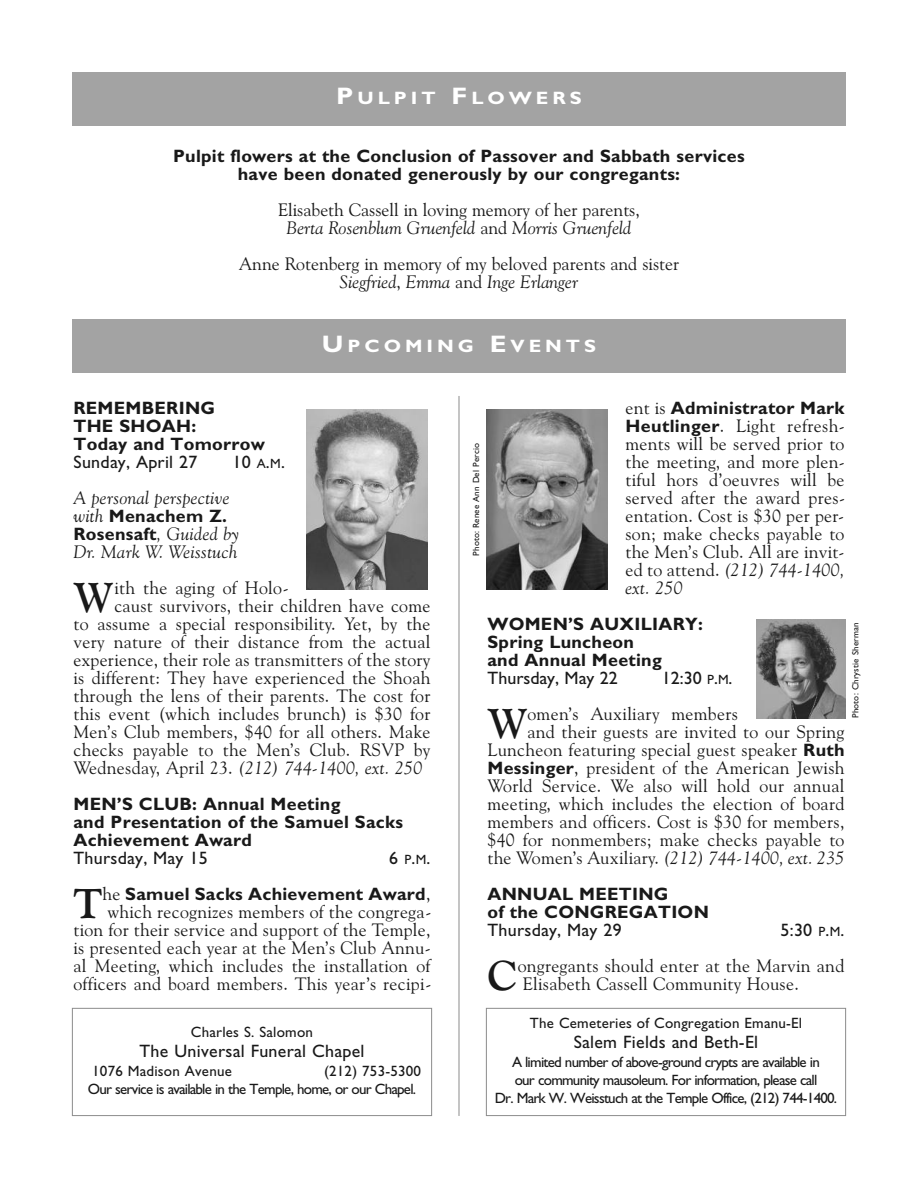
<style>
.page{position:relative;width:918px;height:1188px;background:#fff}
.page>*{position:absolute;margin:0;border:0;box-sizing:border-box;transform-origin:0 0}
.t1{font:700 41.7px "Goudy Old Style BT";color:#191919;scale:.95 1}
.t2{font:700 41.7px "Goudy Old Style BT";color:#191919}
.t3{font:18px/18px "Goudy Old Style BT";letter-spacing:.015em;color:#191919;text-align:justify}
.t4{font:700 18px/18px "Gill Sans";letter-spacing:.015em;color:#191919}
.t5{font:18px "Gill Sans";letter-spacing:.015em;color:#191919}
.t6{font:italic 18px "Goudy Old Style BT";letter-spacing:.015em;color:#191919}
.t7{font:700 18px "Gill Sans";letter-spacing:.2em;color:#fff;scale:1.1 1}
.t8{font:15px/18px "Gill Sans";letter-spacing:-.05em;color:#191919}
.t9{font:15px "Gill Sans";letter-spacing:.015em;color:#191919}
.t10{font:9px "Gill Sans";letter-spacing:.015em;color:#191919}
.s1{font-size:24px}
.s2{font-style:italic}
.s3{font-size:13.5px}
.s4{font-family:"Goudy Old Style BT";font-weight:400;font-style:italic}
.s5{font-style:normal}
.s6{font-family:"Goudy Old Style BT";font-weight:400}
.s7{font-family:"Gill Sans";font-weight:700}
</style>
<div class="page">
<hr style="left:459px;top:396px;width:1px;height:720px;background:#8c8c8c">
<div style="left:72px;top:319px;width:774px;height:54px;background:#a3a3a3"></div>
<div style="left:72px;top:72px;width:774px;height:54px;background:#a3a3a3"></div>
<div style="left:72px;top:1008px;width:360px;height:108px;border:1px solid #8c8c8c"></div>
<div style="left:486px;top:1008px;width:360px;height:108px;border:1px solid #8c8c8c"></div>
<img style="left:306px;top:409px;width:122px;height:180px">
<img style="left:486px;top:409px;width:122px;height:180px">
<img style="left:756px;top:619px;width:90px;height:99px">
<p class="t7" style="left:336px;top:88px;width:225px"><span class="s1">P</span>ULPIT <span class="s1">F</span>LOWERS</p>
<p class="t4" style="left:173px;top:147px;width:573px;text-align:center">Pulpit flowers at the Conclusion of Passover and Sabbath services have been donated generously by our congregants:</p>
<p class="t3" style="left:278px;top:201px;width:363px;text-align:center">Elisabeth Cassell in loving memory of her parents,<br><span class="s2">Berta Rosenblum Gruenfeld</span> and <span class="s2">Morris Gruenfeld</span></p>
<p class="t3" style="left:239px;top:255px;width:442px;text-align:center">Anne Rotenberg in memory of my beloved parents and sister<br><span class="s2">Siegfried</span>, <span class="s2">Emma</span> and <span class="s2">Inge Erlanger</span></p>
<p class="t7" style="left:322px;top:335px;width:251px"><span class="s1">U</span>PCOMING <span class="s1">E</span>VENTS</p>
<p class="t4" style="left:74px;top:399px;width:193px">REMEMBERING<br>THE SHOAH:<br>Today and Tomorrow</p>
<p class="t5" style="left:74px;top:451px;width:126px">Sunday, April 27</p>
<p class="t5" style="left:232px;top:451px;width:54px">10 <span class="s3">A</span>.<span class="s3">M</span>.</p>
<p class="t6" style="left:73px;top:487px;width:158px">A personal perspective</p>
<p class="t4" style="left:73px;top:507px;width:167px"><span class="s4">with</span> Menachem Z.<br>Rosensaft<span class="s4">, Guided by</span></p>
<p class="t6" style="left:73px;top:541px;width:165px">Dr. Mark W. Weisstuch</p>
<h1 class="t1" style="left:74px;top:573px;width:44px">W</h1>
<p class="t3" style="left:114px;top:579px;width:176px">ith the aging of Holo-</p>
<p class="t3" style="left:114px;top:597px;width:318px">caust survivors, their children have come</p>
<p class="t3" style="left:73px;top:615px;width:358px">to assume a special responsibility. Yet, by the</p>
<p class="t3" style="left:73px;top:633px;width:358px">very nature of their distance from the actual</p>
<p class="t3" style="left:73px;top:651px;width:359px">experience, their role as transmitters of the story</p>
<p class="t3" style="left:73px;top:669px;width:359px">is different: They have experienced the Shoah</p>
<p class="t3" style="left:73px;top:687px;width:358px">through the lens of their parents. The cost for</p>
<p class="t3" style="left:73px;top:705px;width:358px">this event (which includes brunch) is $30 for</p>
<p class="t3" style="left:73px;top:723px;width:359px">Men’s Club members, $40 for all others. Make</p>
<p class="t3" style="left:73px;top:741px;width:359px">checks payable to the Men’s Club. RSVP by</p>
<p class="t6" style="left:73px;top:757px;width:350px"><span class="s5">Wednesday, April 23.</span> (212) 744-1400, ext. 250</p>
<p class="t4" style="left:73px;top:795px;width:331px">MEN’S CLUB: Annual Meeting<br>and Presentation of the Samuel Sacks<br>Achievement Award</p>
<p class="t5" style="left:73px;top:847px;width:136px">Thursday, May 15</p>
<p class="t5" style="left:389px;top:847px;width:43px">6 <span class="s3">P</span>.<span class="s3">M</span>.</p>
<h1 class="t2" style="left:74px;top:879px;width:30px">T</h1>
<p class="t4" style="left:103px;top:885px;width:329px"><span class="s6">he</span> Samuel Sacks Achievement Award<span class="s6">,</span></p>
<p class="t3" style="left:73px;top:903px;width:359px;text-indent:34px">which recognizes members of the congrega&shy;tion for their service and support of the Temple, is presented each year at the Men’s Club Annu&shy;al Meeting, which includes the installation of officers and board members. This year’s recipi-</p>
<p class="t9" style="left:191px;top:1023px;width:124px">Charles S. Salomon</p>
<p class="t5" style="left:140px;top:1040px;width:226px">The Universal Funeral Chapel</p>
<p class="t9" style="left:92px;top:1062px;width:141px">1076 Madison Avenue</p>
<p class="t8" style="left:88px;top:1062px;width:335px;text-indent:236px">(212) 753-5300<br>Our service is available in the Temple, home, or our Chapel.</p>
<p class="t10" style="left:471px;top:556px;width:114px;rotate:-90deg">Photo: Renee Ann Del Percio</p>
<p class="t4" style="left:626px;top:399px;width:221px"><span class="s6">ent is</span> Administrator Mark</p>
<p class="t3" style="left:626px;top:417px;width:221px"><span class="s7">Heutlinger</span>. Light refresh&shy;ments will be served prior to the meeting, and more plen&shy;tiful hors d’oeuvres will be served after the award pres&shy;entation. Cost is $30 per per&shy;son; make checks payable to the Men’s Club. All are invit&shy;ed to attend. <span class="s2">(212) 744-1400, ext. 250</span></p>
<p class="t4" style="left:488px;top:615px;width:217px">WOMEN’S AUXILIARY:<br>Spring Luncheon<br>and Annual Meeting</p>
<p class="t5" style="left:488px;top:667px;width:132px">Thursday, May 22</p>
<p class="t5" style="left:662px;top:667px;width:72px">12:30 <span class="s3">P</span>.<span class="s3">M</span>.</p>
<h1 class="t1" style="left:488px;top:699px;width:44px">W</h1>
<p class="t3" style="left:527px;top:705px;width:212px">omen’s Auxiliary members</p>
<p class="t10" style="left:850px;top:718px;width:97px;rotate:-90deg">Photo: Chrystie Sherman</p>
<p class="t3" style="left:527px;top:723px;width:319px">and their guests are invited to our Spring</p>
<p class="t3" style="left:488px;top:741px;width:359px">Luncheon featuring special guest speaker <span class="s7">Ruth</span></p>
<p class="t3" style="left:487px;top:759px;width:358px"><span class="s7">Messinger</span>, president of the American Jewish</p>
<p class="t3" style="left:487px;top:777px;width:358px">World Service. We also will hold our annual</p>
<p class="t3" style="left:487px;top:795px;width:358px">meeting, which includes the election of board</p>
<p class="t3" style="left:487px;top:813px;width:359px">members and officers. Cost is $30 for members,</p>
<p class="t3" style="left:487px;top:831px;width:359px">$40 for nonmembers; make checks payable to</p>
<p class="t6" style="left:487px;top:847px;width:358px"><span class="s5">the Women’s Auxiliary.</span> (212) 744-1400, ext. 235</p>
<p class="t4" style="left:487px;top:885px;width:223px">ANNUAL MEETING<br>of the CONGREGATION</p>
<p class="t5" style="left:487px;top:919px;width:136px">Thursday, May 29</p>
<p class="t5" style="left:781px;top:919px;width:65px">5:30 <span class="s3">P</span>.<span class="s3">M</span>.</p>
<h1 class="t2" style="left:488px;top:951px;width:31px">C</h1>
<p class="t3" style="left:518px;top:957px;width:328px">ongregants should enter at the Marvin and<br>Elisabeth Cassell Community House.</p>
<p class="t9" style="left:530px;top:1014px;width:274px">The Cemeteries of Congregation Emanu-El</p>
<p class="t5" style="left:574px;top:1031px;width:186px">Salem Fields and Beth-El</p>
<p class="t8" style="left:495px;top:1053px;width:344px;text-align:center">A limited number of above-ground crypts are available in<br>our community mausoleum. For information, please call<br>Dr. Mark W. Weisstuch at the Temple Office, (212) 744-1400.</p>
</div>
